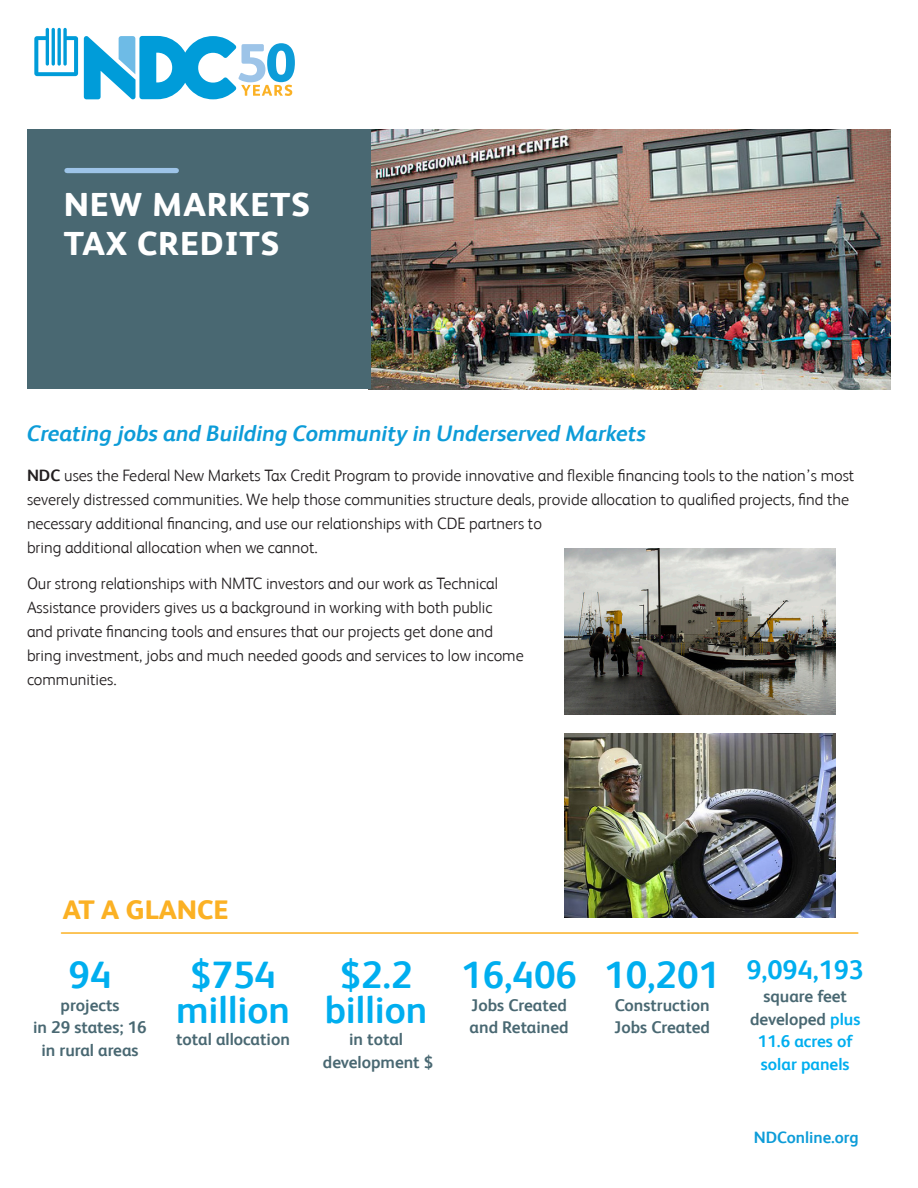
<style>
.page{position:relative;width:918px;height:1188px;background:#fff}
.page>*{position:absolute;margin:0;border:0;box-sizing:border-box;transform-origin:0 0}
.t1{font:38.25px/34.5px "FS Albert Bold 2";color:#00aeef;text-align:center}
.t2{font:800 33.6px/39px "FS Albert";letter-spacing:.025em;color:#fff}
.t3{font:27px "FS Albert Bold 2";color:#00aeef}
.t4{font:800 27px "FS Albert";color:#fbb124}
.t5{font:italic 700 22.5px "FS Albert";color:#0d9cd8}
.t6{font:17.1px/22.6px "FS Albert Bold 2";color:#496872;text-align:center}
.t7{font:17.1px/22.6px "FS Albert Bold 2";color:#00aeef;text-align:center}
.t8{font:300 16.5px/24px "FS Albert";color:#231f20}
.t9{font:16.5px "FS Albert Bold 2";color:#0d9cd8}
.s1{font-family:"FS Albert Bold 2";font-weight:400}
.s2{color:#496872}
</style>
<div class="page">
<img style="left:565px;top:549px;width:271px;height:165px">
<hr style="left:61px;top:932px;width:797px;height:2px;background:#fbb124">
<img style="left:370px;top:130px;width:521px;height:259px">
<div style="left:27px;top:130px;width:343px;height:259px;background:#496872"></div>
<div style="left:67px;top:168px;width:109px;height:5px;background:#9dc4e8"></div>
<img style="left:565px;top:734px;width:271px;height:183px">
<svg style="left:34px;top:28px;width:44px;height:48px"></svg>
<hr style="left:52px;top:28px;width:3px;height:38px;background:#009cd9;border-radius:2px">
<svg style="left:57px;top:28px;width:4px;height:38px"></svg>
<svg style="left:84px;top:36px;width:211px;height:63px"></svg>
<p class="t2" style="left:64px;top:186px;width:248px">NEW MARKETS<br>TAX CREDITS</p>
<p class="t5" style="left:27px;top:420px;width:620px">Creating jobs and Building Community in Underserved Markets</p>
<p class="t8" style="left:27px;top:465px;width:829px"><span class="s1">NDC</span> uses the Federal New Markets Tax Credit Program to provide innovative and flexible financing tools to the nation’s most severely distressed communities. We help those communities structure deals, provide allocation to qualified projects, find the necessary additional financing, and use our relationships with CDE partners to<br>bring additional allocation when we cannot.</p>
<p class="t8" style="left:27px;top:573px;width:498px">Our strong relationships with NMTC investors and our work as Technical Assistance providers gives us a background in working with both public<br>and private financing tools and ensures that our projects get done and bring investment, jobs and much needed goods and services to low income communities.</p>
<p class="t4" style="left:63px;top:898px;width:167px">AT A GLANCE</p>
<p class="t1" style="left:69px;top:960px;width:44px">94</p>
<p class="t6" style="left:33px;top:994px;width:115px">projects<br>in 29 states; 16 in rural areas</p>
<p class="t1" style="left:176px;top:960px;width:116px">$754 million</p>
<p class="t6" style="left:176px;top:1029px;width:115px">total allocation</p>
<p class="t1" style="left:325px;top:960px;width:104px">$2.2 billion</p>
<p class="t6" style="left:323px;top:1029px;width:112px">in total development $</p>
<p class="t1" style="left:461px;top:960px;width:117px">16,406</p>
<p class="t6" style="left:470px;top:994px;width:101px;text-align:left">Jobs Created and Retained</p>
<p class="t1" style="left:604px;top:960px;width:117px">10,201</p>
<p class="t6" style="left:614px;top:994px;width:97px;text-align:left">Construction<br>Jobs Created</p>
<p class="t3" style="left:746px;top:958px;width:119px">9,094,193</p>
<p class="t7" style="left:750px;top:986px;width:112px"><span class="s2">square feet developed</span> plus<br>11.6 acres of solar panels</p>
<p class="t9" style="left:754px;top:1130px;width:106px">NDConline.org</p>
</div>
